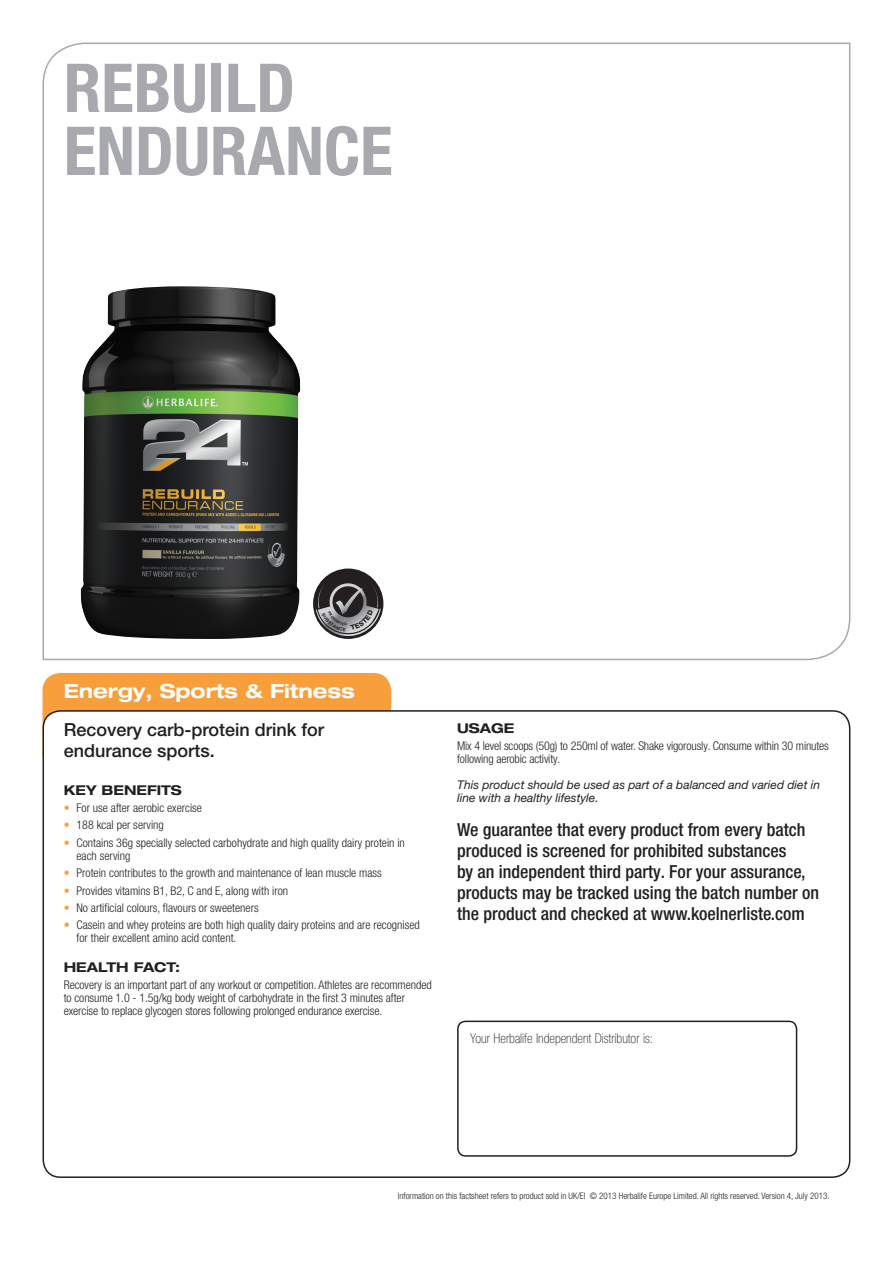
<style>
.page{position:relative;width:893px;height:1263px;background:#fff}
.page>*{position:absolute;margin:0;border:0;box-sizing:border-box;transform-origin:0 0}
.t1{font:700 condensed 67.5px/63px "Helvetica Neue LT Pro";color:#a8a9ad}
.t2{font:700 expanded 19.5px "Helvetica Neue LT Pro";letter-spacing:-.005em;color:#fff}
.t3{font:500 condensed 18px/21px "Helvetica Neue LT Pro";color:#231f20}
.t4{font:500 18px/21px "Helvetica Neue LT Pro";color:#231f20}
.t5{font:100 condensed 13.5px "Helvetica Neue LT Pro";color:#231f20}
.t6{font:700 expanded 13.5px "Helvetica Neue LT Pro";color:#231f20}
.t7{font:300 condensed 12px/13.2px "Helvetica Neue LT Pro";color:#231f20}
.t8{font:italic 12px/13.2px "Helvetica Neue LT Pro";color:#231f20}
.t9{font:300 condensed 9px "Helvetica Neue LT Pro";color:#231f20}
.s1{color:#f89f3c}
</style>
<div class="page">
<svg style="left:42px;top:42px;width:809px;height:619px"></svg>
<div style="left:43px;top:673px;width:348px;height:50px;background:#f89f3c"></div>
<div style="left:43px;top:711px;width:807px;height:466px;background:#fff;border-radius:17px"></div>
<img style="left:81px;top:286px;width:219px;height:353px">
<div style="left:313px;top:568px;width:70px;height:71px;background:#231f20;border-radius:50%"></div>
<div style="left:457px;top:1020px;width:340px;height:137px;border:2px solid #231f20;border-radius:8px"></div>
<svg style="left:316px;top:582px;width:65px;height:58px"></svg>
<h1 class="t1" style="left:64px;top:56px;width:330px">REBUILD<br>ENDURANCE</h1>
<h2 class="t2" style="left:64px;top:679px;width:292px">Energy, Sports &amp; Fitness</h2>
<h3 class="t4" style="left:64px;top:719px;width:262px">Recovery carb-protein drink for endurance sports.</h3>
<p class="t6" style="left:64px;top:781px;width:120px">KEY BENEFITS</p>
<p class="t7" style="left:64px;top:801px;width:140px"><span class="s1">•</span> For use after aerobic exercise</p>
<p class="t7" style="left:64px;top:818px;width:102px"><span class="s1">•</span> 188 kcal per serving</p>
<p class="t7" style="left:77px;top:836px;width:330px;text-indent:-13px"><span class="s1">•</span> Contains 36g specially selected carbohydrate and high quality dairy protein in each serving</p>
<p class="t7" style="left:64px;top:866px;width:320px"><span class="s1">•</span> Protein contributes to the growth and maintenance of lean muscle mass</p>
<p class="t7" style="left:64px;top:884px;width:226px"><span class="s1">•</span> Provides vitamins B1, B2, C and E, along with iron</p>
<p class="t7" style="left:64px;top:901px;width:196px"><span class="s1">•</span> No artificial colours, flavours or sweeteners</p>
<p class="t7" style="left:77px;top:918px;width:345px;text-indent:-13px"><span class="s1">•</span> Casein and whey proteins are both high quality dairy proteins and are recognised for their excellent amino acid content.</p>
<p class="t6" style="left:64px;top:958px;width:118px">HEALTH FACT:</p>
<p class="t7" style="left:64px;top:978px;width:369px">Recovery is an important part of any workout or competition. Athletes are recommended to consume 1.0 - 1.5g/kg body weight of carbohydrate in the first 3 minutes after exercise to replace glycogen stores following prolonged endurance exercise.</p>
<p class="t6" style="left:457px;top:719px;width:59px">USAGE</p>
<p class="t7" style="left:457px;top:739px;width:373px">Mix 4 level scoops (50g) to 250ml of water. Shake vigorously. Consume within 30 minutes following aerobic activity.</p>
<p class="t8" style="left:457px;top:778px;width:365px">This product should be used as part of a balanced and varied diet in line with a healthy lifestyle.</p>
<p class="t3" style="left:457px;top:819px;width:363px">We guarantee that every product from every batch produced is screened for prohibited substances<br>by an independent third party. For your assurance, products may be tracked using the batch number on the product and checked at www.koelnerliste.com</p>
<p class="t5" style="left:470px;top:1031px;width:184px">Your Herbalife Independent Distributor is:</p>
<p class="t9" style="left:398px;top:1191px;width:433px">Information on this factsheet refers to product sold in UK/EI © 2013 Herbalife Europe Limited. All rights reserved. Version 4, July 2013.</p>
</div>
